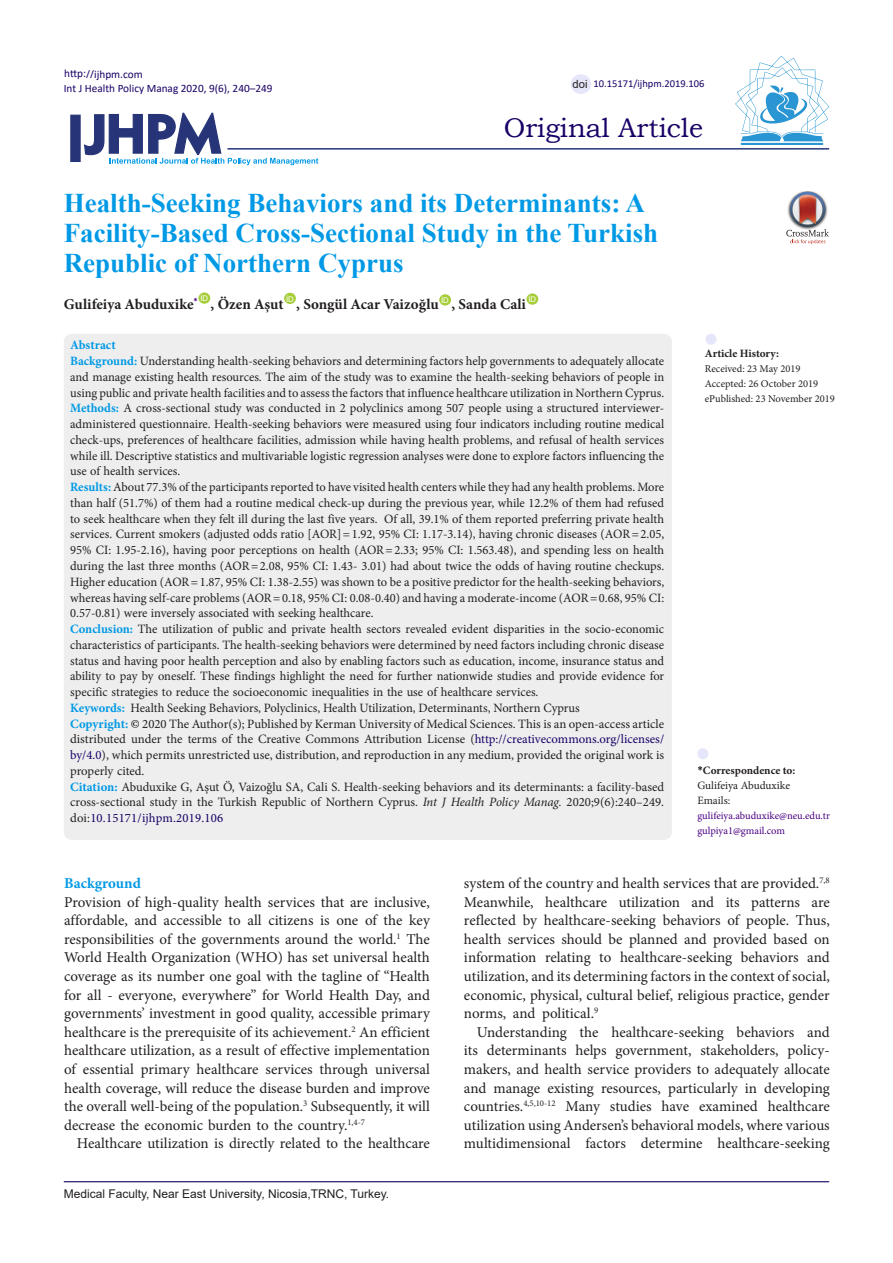
<style>
.page{position:relative;width:893px;height:1263px;background:#fff}
.page>*{position:absolute;margin:0;border:0;box-sizing:border-box;transform-origin:0 0}
.Default{font:700 27px/30px "Times New Roman";color:#0099e5}
.t1{font:27px "Bookman Old Style";color:#190066}
.t2{font:15px/18.6px "Minion Pro";color:#231f20;text-align:justify}
.Default-2{font:700 15px "Minion Pro";color:#231f20}
.heading_2{font:700 15px "Minion Pro";color:#0099e5}
.Default-3{font:12.75px/15.8px "Minion Pro";color:#231f20;text-align:justify}
.Default-4{font:700 12.75px "Minion Pro";color:#0099e5}
.t3{font:12px "Arial";color:#231f20}
.t4{font:11.25px "Calibri";color:#190066}
.t5{font:700 11.25px "Minion Pro";color:#231f20}
.t6{font:11.25px "Minion Pro";color:#231f20}
.t7{font:11.25px "Arial";color:#231f20}
.t8{font:10.5px "Minion Pro";color:#231f20}
.t9{font:10.5px "Minion Pro";color:#4b0082}
.t10{font:10.5px "Calibri";color:#190066}
.t11{font:7.8px "Arial";color:#fff}
.s1{font-weight:700;color:#0099e5}
.s2{color:#000}
.s3{color:#190066}
.s4{font-style:italic}
.s5{font-family:"Calibri"}
</style>
<div class="page">
<svg style="left:84px;top:112px;width:234px;height:53px"></svg>
<div style="left:70px;top:115px;width:11px;height:47px;background:#273578;border:1px solid #273578"></div>
<div style="left:198px;top:292px;width:12px;height:12px;background:#a6ce39;border-radius:50%"></div>
<div style="left:284px;top:293px;width:12px;height:11px;background:#a6ce39;border-radius:50%"></div>
<div style="left:439px;top:294px;width:12px;height:12px;background:#a6ce39;border-radius:50%"></div>
<svg style="left:526px;top:293px;width:12px;height:12px"></svg>
<hr style="left:227px;top:148px;width:602px;height:2px;background:#273578">
<div style="left:64px;top:334px;width:608px;height:506px;background:#eee;border-radius:8px"></div>
<div style="left:697px;top:748px;width:11px;height:11px;background:#e6e6fa;border-radius:50%"></div>
<div style="left:705px;top:334px;width:11px;height:11px;background:#e6e6fa;border-radius:50%"></div>
<hr style="left:64px;top:1181px;width:765px;height:1px;background:#190066">
<hr style="left:741px;top:143px;width:82px;height:2px;background:#2995d2">
<svg style="left:735px;top:56px;width:94px;height:85px"></svg>
<div style="left:571px;top:74px;width:20px;height:20px;background:#e6e6fa;border-radius:50%"></div>
<img style="left:801px;top:191px;width:13px;height:1px">
<svg style="left:786px;top:192px;width:43px;height:52px"></svg>
<p class="t4" style="left:64px;top:66px;width:80px">http://ijhpm.com</p>
<p class="t4" style="left:64px;top:81px;width:210px">Int J Health Policy Manag 2020, 9(6), 240–249</p>
<p class="t7" style="left:573px;top:76px;width:17px">doi</p>
<p class="t10" style="left:593px;top:76px;width:112px">10.15171/ijhpm.2019.106</p>
<p class="t1" style="left:504px;top:110px;width:201px">Original Article</p>
<p class="Default" style="left:64px;top:188px;width:596px">Health-Seeking Behaviors and its Determinants: A<br>Facility-Based Cross-Sectional Study in the Turkish<br>Republic of Northern Cyprus</p>
<p class="Default-2" style="left:64px;top:294px;width:136px">Gulifeiya Abuduxike<sup>*</sup></p>
<p class="t11" style="left:200px;top:293px;width:9px">ID</p>
<p class="Default-2" style="left:211px;top:294px;width:75px">, Özen Aşut</p>
<p class="t11" style="left:286px;top:293px;width:9px">ID</p>
<p class="Default-2" style="left:296px;top:294px;width:144px">, Songül Acar Vaizoğlu</p>
<p class="t11" style="left:441px;top:295px;width:9px">ID</p>
<p class="Default-2" style="left:451px;top:294px;width:76px">, Sanda Cali</p>
<p class="t11" style="left:528px;top:294px;width:9px">ID</p>
<p class="Default-4" style="left:70px;top:336px;width:47px">Abstract</p>
<p class="Default-3" style="left:70px;top:353px;width:596px"><span class="s1">Background:</span> Understanding health-seeking behaviors and determining factors help governments to adequately allocate and manage existing health resources. The aim of the study was to examine the health-seeking behaviors of people in using public and private health facilities and to assess the factors that influence healthcare utilization in Northern Cyprus.</p>
<p class="Default-3" style="left:70px;top:401px;width:596px"><span class="s1">Methods:</span> A cross-sectional study was conducted in 2 polyclinics among 507 people using a structured interviewer&shy;administered questionnaire. Health-seeking behaviors were measured using four indicators including routine medical check-ups, preferences of healthcare facilities, admission while having health problems, and refusal of health services while ill. Descriptive statistics and multivariable logistic regression analyses were done to explore factors influencing the use of health services.</p>
<p class="Default-3" style="left:70px;top:479px;width:596px"><span class="s1">Results:</span> About 77.3% of the participants reported to have visited health centers while they had any health problems. More than half (51.7%) of them had a routine medical check-up during the previous year, while 12.2% of them had refused to seek healthcare when they felt ill during the last five years. Of all, 39.1% of them reported preferring private health services. Current smokers (adjusted odds ratio [AOR]=1.92, 95% CI: 1.17-3.14), having chronic diseases (AOR=2.05, 95% CI: 1.95-2.16), having poor perceptions on health (AOR=2.33; 95% CI: 1.563.48), and spending less on health during the last three months (AOR=2.08, 95% CI: 1.43- 3.01) had about twice the odds of having routine checkups.<br>Higher education (AOR=1.87, 95% CI: 1.38-2.55) was shown to be a positive predictor for the health-seeking behaviors, whereas having self-care problems (AOR=0.18, 95% CI: 0.08-0.40) and having a moderate-income (AOR=0.68, 95% CI:<br>0.57-0.81) were inversely associated with seeking healthcare.</p>
<p class="Default-3" style="left:70px;top:621px;width:596px"><span class="s1">Conclusion:</span> The utilization of public and private health sectors revealed evident disparities in the socio-economic characteristics of participants. The health-seeking behaviors were determined by need factors including chronic disease status and having poor health perception and also by enabling factors such as education, income, insurance status and ability to pay by oneself. These findings highlight the need for further nationwide studies and provide evidence for specific strategies to reduce the socioeconomic inequalities in the use of healthcare services.</p>
<p class="Default-3" style="left:70px;top:700px;width:511px"><span class="s1">Keywords:</span> Health Seeking Behaviors, Polyclinics, Health Utilization, Determinants, Northern Cyprus</p>
<p class="Default-3" style="left:70px;top:716px;width:596px"><span class="s1">Copyright:</span> <span class="s2">©</span> 2020 The Author(s); Published by Kerman University of Medical Sciences. This is an open-access article distributed under the terms of the Creative Commons Attribution License (<span class="s3">http://creativecommons.org/licenses/ by/4.0</span>), which permits unrestricted use, distribution, and reproduction in any medium, provided the original work is properly cited.</p>
<p class="Default-3" style="left:70px;top:779px;width:596px"><span class="s1">Citation:</span> Abuduxike G, Aşut Ö, Vaizoğlu SA, Cali S. Health-seeking behaviors and its determinants: a facility-based cross-sectional study in the Turkish Republic of Northern Cyprus. <span class="s4">Int J Health Policy Manag.</span> 2020;9(6):240–249. doi:<span class="s3">10.15171/ijhpm.2019.106</span></p>
<p class="t5" style="left:705px;top:345px;width:76px">Article History:</p>
<p class="t8" style="left:705px;top:361px;width:97px">Received: 23 May 2019</p>
<p class="t8" style="left:705px;top:376px;width:115px">Accepted: 26 October 2019</p>
<p class="t8" style="left:705px;top:391px;width:132px">ePublished: 23 November 2019</p>
<p class="t5" style="left:697px;top:763px;width:99px"><span class="s5">*</span>Correspondence to:</p>
<p class="t6" style="left:697px;top:778px;width:94px">Gulifeiya Abuduxike</p>
<p class="t6" style="left:697px;top:793px;width:34px">Emails:</p>
<p class="t9" style="left:697px;top:809px;width:134px">gulifeiya.abuduxike@neu.edu.tr</p>
<p class="t9" style="left:697px;top:824px;width:89px">gulpiya1@gmail.com</p>
<p class="heading_2" style="left:64px;top:873px;width:78px">Background</p>
<p class="t2" style="left:64px;top:892px;width:367px">Provision of high-quality health services that are inclusive, affordable, and accessible to all citizens is one of the key responsibilities of the governments around the world.<sup>1</sup> The World Health Organization (WHO) has set universal health coverage as its number one goal with the tagline of “Health for all - everyone, everywhere” for World Health Day, and governments’ investment in good quality, accessible primary healthcare is the prerequisite of its achievement.<sup>2</sup> An efficient healthcare utilization, as a result of effective implementation of essential primary healthcare services through universal health coverage, will reduce the disease burden and improve the overall well-being of the population.<sup>3</sup> Subsequently, it will decrease the economic burden to the country.<sup>1,4-7</sup></p>
<p class="t2" style="left:77px;top:1134px;width:354px">Healthcare utilization is directly related to the healthcare</p>
<p class="t3" style="left:64px;top:1185px;width:327px">Medical Faculty, Near East University, Nicosia,TRNC, Turkey.</p>
<p class="t2" style="left:464px;top:874px;width:367px">system of the country and health services that are provided.<sup>7,8<br></sup>Meanwhile, healthcare utilization and its patterns are reflected by healthcare-seeking behaviors of people. Thus, health services should be planned and provided based on information relating to healthcare-seeking behaviors and utilization, and its determining factors in the context of social, economic, physical, cultural belief, religious practice, gender norms, and political.<sup>9</sup></p>
<p class="t2" style="left:464px;top:1023px;width:367px;text-indent:13px">Understanding the healthcare-seeking behaviors and its determinants helps government, stakeholders, policy&shy;makers, and health service providers to adequately allocate and manage existing resources, particularly in developing countries.<sup>4,5,10-12</sup> Many studies have examined healthcare utilization using Andersen’s behavioral models, where various multidimensional factors determine healthcare-seeking</p>
</div>
